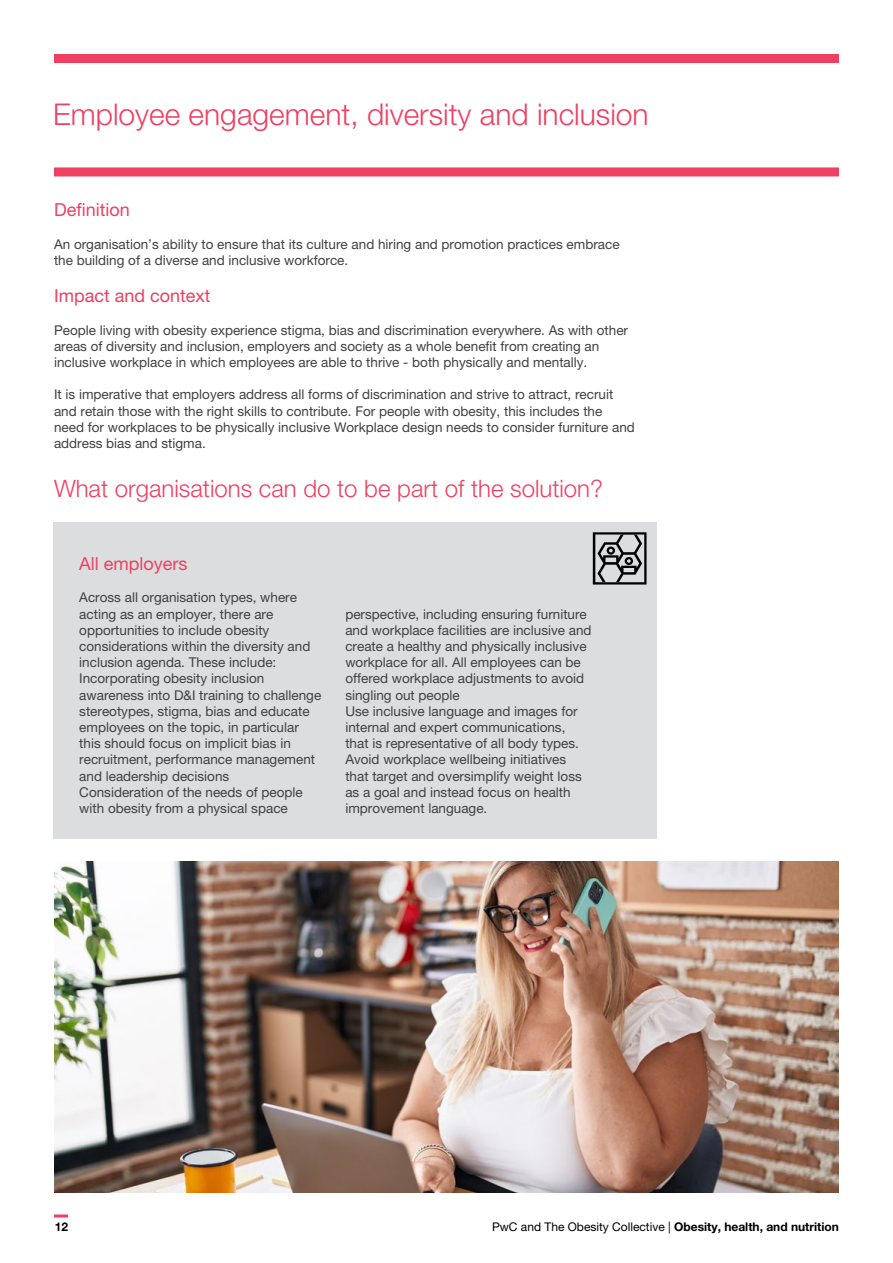
<style>
.page{position:relative;width:893px;height:1263px;background:#fff}
.page>*{position:absolute;margin:0;border:0;box-sizing:border-box;transform-origin:0 0}
.t1{font:300 30px "Helvetica Neue LT Pro";color:#ef4062}
.t2{font:300 24px "Helvetica Neue LT Pro";color:#ef4062}
.t3{font:18px "Helvetica Neue LT Pro";color:#ef4062}
.t4{font:13.5px/16.2px "Helvetica Neue LT Pro";color:#414042}
.t5{font:12px "Helvetica Neue LT Pro";color:#000}
.t6{font:700 12px "Helvetica Neue LT Pro";color:#000}
.s1{font-weight:700}
</style>
<div class="page">
<hr style="left:54px;top:1214px;width:14px;height:3px;background:#ef4062">
<hr style="left:892px;top:0;width:1px;height:244px;background:#ef4062">
<hr style="left:892px;top:234px;width:1px;height:1029px;background:#ef4062">
<div style="left:54px;top:522px;width:603px;height:316px;background:#dcddde"></div>
<img style="left:54px;top:862px;width:785px;height:331px">
<svg style="left:593px;top:532px;width:54px;height:52px"></svg>
<div style="left:54px;top:167px;width:785px;height:9px;background:#ef4062"></div>
<div style="left:54px;top:54px;width:785px;height:9px;background:#ef4062"></div>
<h1 class="t1" style="left:53px;top:96px;width:597px">Employee engagement, diversity and inclusion</h1>
<h3 class="t3" style="left:54px;top:199px;width:77px">Definition</h3>
<p class="t4" style="left:54px;top:236px;width:567px">An organisation’s ability to ensure that its culture and hiring and promotion practices embrace the building of a diverse and inclusive workforce.</p>
<h3 class="t3" style="left:54px;top:285px;width:158px">Impact and context</h3>
<p class="t4" style="left:54px;top:321px;width:576px">People living with obesity experience stigma, bias and discrimination everywhere. As with other areas of diversity and inclusion, employers and society as a whole benefit from creating an inclusive workplace in which employees are able to thrive - both physically and mentally.</p>
<p class="t4" style="left:54px;top:386px;width:582px">It is imperative that employers address all forms of discrimination and strive to attract, recruit and retain those with the right skills to contribute. For people with obesity, this includes the need for workplaces to be physically inclusive Workplace design needs to consider furniture and address bias and stigma.</p>
<h2 class="t2" style="left:54px;top:474px;width:551px">What organisations can do to be part of the solution?</h2>
<h3 class="t3" style="left:79px;top:553px;width:110px">All employers</h3>
<p class="t4" style="left:79px;top:589px;width:244px">Across all organisation types, where acting as an employer, there are opportunities to include obesity considerations within the diversity and inclusion agenda. These include:<br>Incorporating obesity inclusion awareness into D&amp;I training to challenge stereotypes, stigma, bias and educate employees on the topic, in particular this should focus on implicit bias in recruitment, performance management and leadership decisions<br>Consideration of the needs of people with obesity from a physical space</p>
<p class="t4" style="left:345px;top:605px;width:248px">perspective, including ensuring furniture and workplace facilities are inclusive and create a healthy and physically inclusive workplace for all. All employees can be offered workplace adjustments to avoid singling out people<br>Use inclusive language and images for internal and expert communications, that is representative of all body types.<br>Avoid workplace wellbeing initiatives that target and oversimplify weight loss as a goal and instead focus on health improvement language.</p>
<p class="t6" style="left:55px;top:1219px;width:15px">12</p>
<p class="t5" style="left:492px;top:1219px;width:348px">PwC and The Obesity Collective | <span class="s1">Obesity, health, and nutrition</span></p>
</div>
